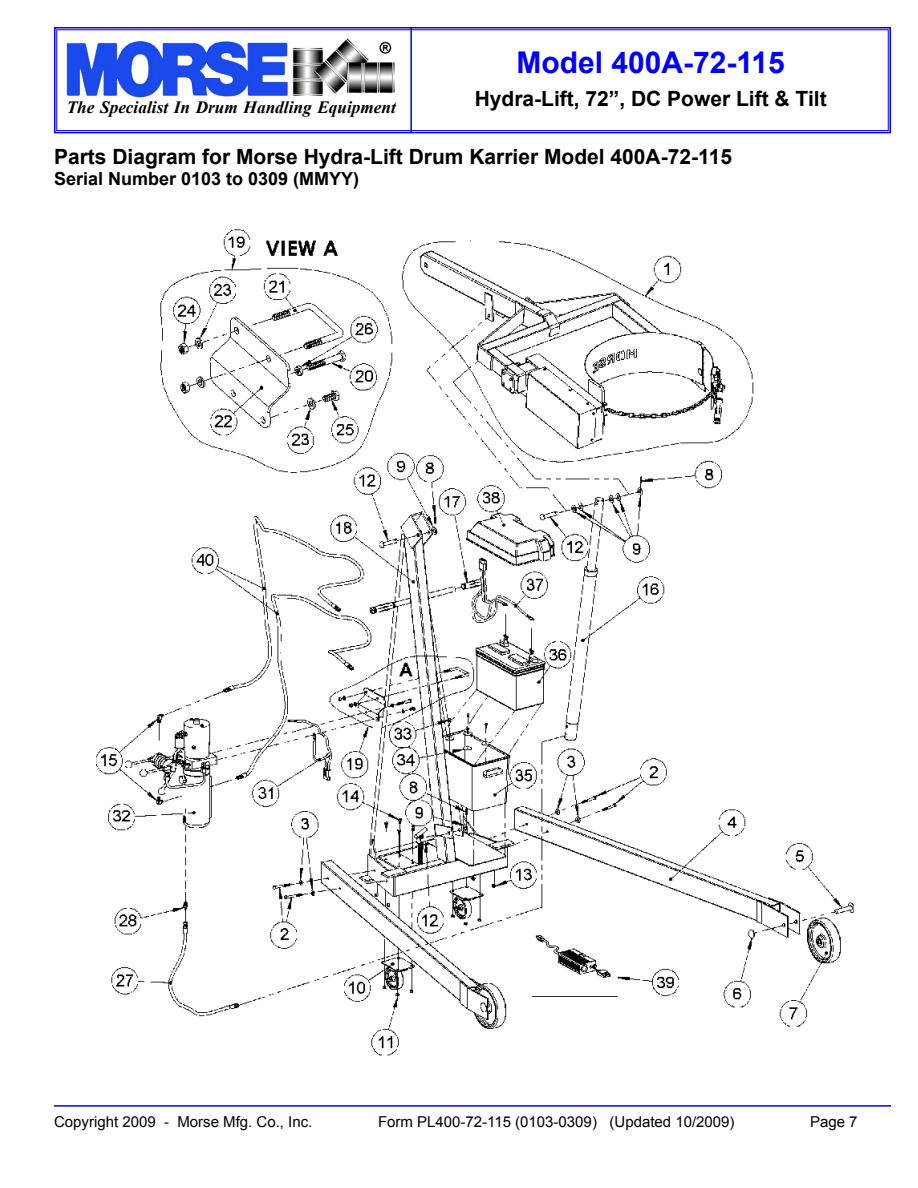
<style>
.page{position:relative;width:918px;height:1188px;background:#fff}
.page>*{position:absolute;margin:0;border:0;box-sizing:border-box;transform-origin:0 0}
.t1{font:700 30px "Arial";color:#00f}
.t2{font:700 21px "Arial";color:#000}
.t3{font:700 18px "Arial";color:#000}
.t4{font:italic 700 17.25px "Times New Roman";color:#000}
.t5{font:15px "Arial";color:#000}
</style>
<div class="page">
<hr style="left:54px;top:1105px;width:837px;height:2px;background:#00f">
<svg style="left:54px;top:27px;width:837px;height:107px"></svg>
<div style="left:56px;top:29px;width:833px;height:102px;border:1px solid #00f"></div>
<img style="left:64px;top:38px;width:332px;height:59px">
<hr style="left:410px;top:27px;width:2px;height:106px;background:#00f">
<img style="left:96px;top:230px;width:758px;height:826px">
<p class="t4" style="left:67px;top:96px;width:331px">The Specialist In Drum Handling Equipment</p>
<h1 class="t1" style="left:516px;top:43px;width:270px">Model 400A-72-115</h1>
<p class="t2" style="left:475px;top:85px;width:353px">Hydra-Lift, 72”, DC Power Lift &amp; Tilt</p>
<p class="t2" style="left:54px;top:142px;width:680px">Parts Diagram for Morse Hydra-Lift Drum Karrier Model 400A-72-115</p>
<p class="t3" style="left:54px;top:167px;width:307px">Serial Number 0103 to 0309 (MMYY)</p>
<p class="t5" style="left:54px;top:1112px;width:260px">Copyright 2009 - Morse Mfg. Co., Inc.</p>
<p class="t5" style="left:378px;top:1112px;width:358px">Form PL400-72-115 (0103-0309) (Updated 10/2009)</p>
<p class="t5" style="left:810px;top:1112px;width:49px">Page 7</p>
</div>
